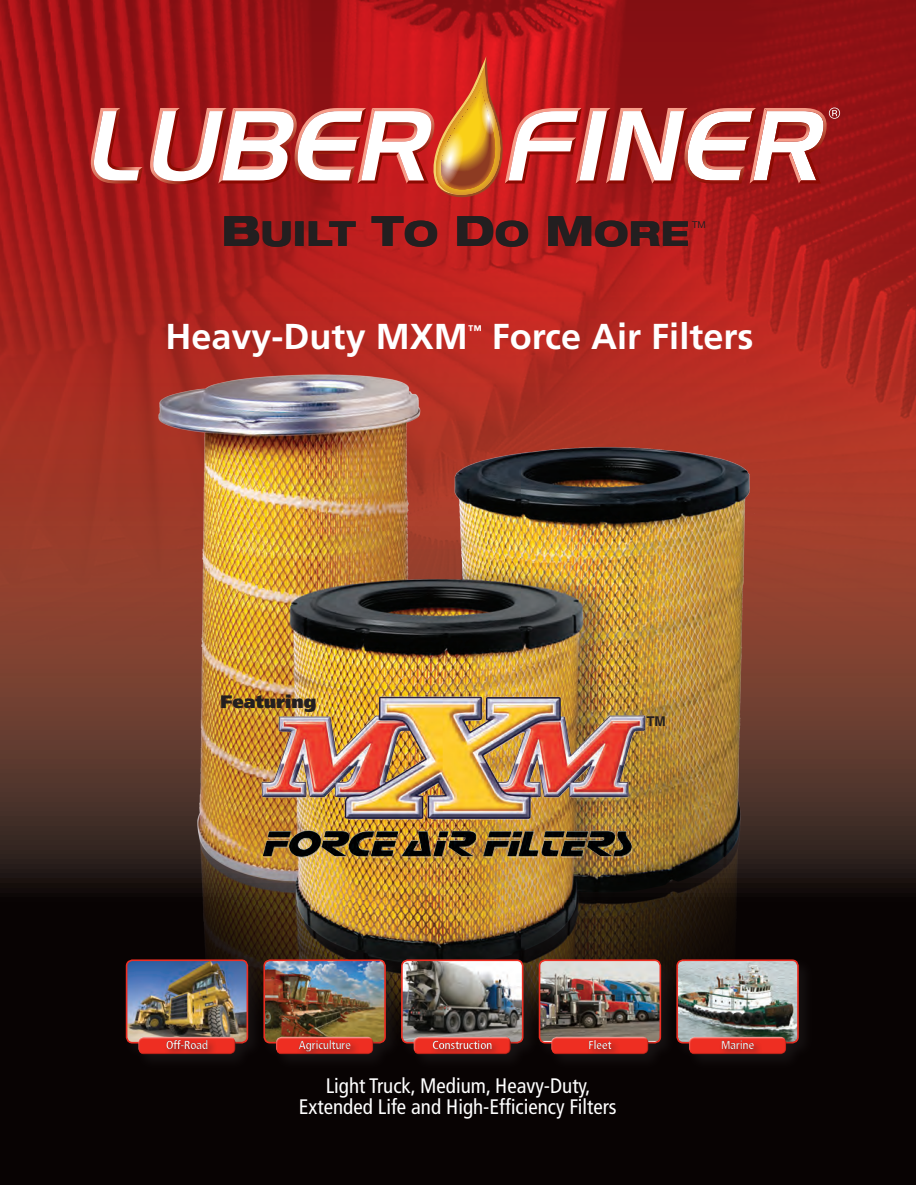
<style>
.page{position:relative;width:916px;height:1185px;background:#fff}
.page>*{position:absolute;margin:0;border:0;box-sizing:border-box;transform-origin:0 0}
.t1{font:700 36px "Frutiger";color:#fff}
.t2{font:800 expanded 34.5px "Helvetica Neue";color:#231f20}
.t3{font:condensed 21px/21px "Frutiger";color:#fff;text-align:center}
.t4{font:900 18px "Frutiger";color:#231f20}
.t5{font:700 13.95px "Frutiger";color:#fff}
.t6{font:700 13.5px "Helvetica";color:#231f20}
.t7{font:700 condensed 12px "Frutiger";letter-spacing:-.03em;color:#fff}
.t8{font:9.45px "Helvetica Neue";color:#231f20}
.s1{font-size:41.7px}
</style>
<div class="page">
<svg style="left:0;top:853px;width:915px;height:332px;background:#0a0404"></svg>
<img style="left:0;top:0;width:915px;height:853px">
<img style="left:154px;top:348px;width:608px;height:738px">
<svg style="left:91px;top:108px;width:52px;height:76px"></svg>
<svg style="left:150px;top:56px;width:689px;height:141px"></svg>
<img style="left:260px;top:676px;width:386px;height:205px">
<div style="left:122px;top:956px;width:142px;height:103px;background:#231f20;opacity:.5"></div>
<img style="left:126px;top:960px;width:121px;height:83px">
<div style="left:126px;top:959px;width:122px;height:84px;border:2px solid #ee2e22;border-radius:6px"></div>
<div style="left:135px;top:1033px;width:117px;height:38px;background:#231f20;opacity:.5"></div>
<div style="left:138px;top:1034px;width:99px;height:18px;background:#fff;opacity:.75"></div>
<div style="left:138px;top:1038px;width:100px;height:17px;background:#231f20;opacity:.75"></div>
<div style="left:163px;top:1037px;width:54px;height:21px;background:#231f20;opacity:.5"></div>
<div style="left:163px;top:1039px;width:48px;height:14px;background:#fff;opacity:.75"></div>
<div style="left:163px;top:1037px;width:48px;height:14px;background:#231f20;opacity:.75"></div>
<div style="left:260px;top:956px;width:141px;height:103px;background:#231f20;opacity:.5"></div>
<img style="left:264px;top:960px;width:121px;height:83px">
<div style="left:263px;top:959px;width:123px;height:84px;border:2px solid #ee2e22;border-radius:6px"></div>
<div style="left:273px;top:1033px;width:116px;height:38px;background:#231f20;opacity:.5"></div>
<div style="left:275px;top:1034px;width:99px;height:18px;background:#fff;opacity:.75"></div>
<div style="left:275px;top:1038px;width:100px;height:17px;background:#231f20;opacity:.75"></div>
<div style="left:296px;top:1038px;width:63px;height:23px;background:#231f20;opacity:.5"></div>
<div style="left:295px;top:1037px;width:58px;height:16px;background:#231f20;opacity:.75"></div>
<div style="left:398px;top:956px;width:141px;height:103px;background:#231f20;opacity:.5"></div>
<img style="left:402px;top:960px;width:120px;height:83px">
<div style="left:401px;top:959px;width:122px;height:84px;border:2px solid #ee2e22;border-radius:6px"></div>
<div style="left:410px;top:1033px;width:117px;height:38px;background:#231f20;opacity:.5"></div>
<div style="left:413px;top:1034px;width:99px;height:18px;background:#fff;opacity:.75"></div>
<div style="left:413px;top:1038px;width:100px;height:17px;background:#231f20;opacity:.75"></div>
<div style="left:430px;top:1038px;width:70px;height:20px;background:#231f20;opacity:.5"></div>
<div style="left:429px;top:1040px;width:66px;height:13px;background:#fff;opacity:.75"></div>
<div style="left:429px;top:1037px;width:66px;height:12px;background:#231f20;opacity:.75"></div>
<div style="left:535px;top:956px;width:142px;height:103px;background:#231f20;opacity:.5"></div>
<img style="left:539px;top:960px;width:121px;height:80px">
<div style="left:538px;top:959px;width:123px;height:84px;border:2px solid #ee2e22;border-radius:6px"></div>
<div style="left:548px;top:1033px;width:116px;height:38px;background:#231f20;opacity:.5"></div>
<div style="left:550px;top:1034px;width:99px;height:18px;background:#fff;opacity:.75"></div>
<div style="left:550px;top:1038px;width:100px;height:17px;background:#231f20;opacity:.75"></div>
<div style="left:586px;top:1038px;width:34px;height:20px;background:#231f20;opacity:.5"></div>
<div style="left:585px;top:1039px;width:29px;height:14px;background:#fff;opacity:.75"></div>
<div style="left:585px;top:1037px;width:29px;height:13px;background:#231f20;opacity:.75"></div>
<div style="left:673px;top:956px;width:141px;height:103px;background:#0b0605"></div>
<img style="left:677px;top:960px;width:120px;height:83px">
<div style="left:676px;top:959px;width:122px;height:84px;border:2px solid #ee2e22;border-radius:6px"></div>
<div style="left:685px;top:1033px;width:117px;height:38px;background:#231f20;opacity:.5"></div>
<div style="left:688px;top:1034px;width:99px;height:18px;background:#fff;opacity:.75"></div>
<div style="left:688px;top:1038px;width:100px;height:17px;background:#231f20;opacity:.75"></div>
<div style="left:718px;top:1038px;width:45px;height:20px;background:#231f20;opacity:.5"></div>
<div style="left:718px;top:1040px;width:39px;height:13px;background:#fff;opacity:.75"></div>
<div style="left:718px;top:1037px;width:39px;height:14px;background:#231f20;opacity:.75"></div>
<h2 class="t2" style="left:221px;top:212px;width:469px"><span class="s1">B</span>UILT <span class="s1">T</span>O <span class="s1">D</span>O <span class="s1">M</span>ORE</h2>
<p class="t8" style="left:691px;top:219px;width:15px">TM</p>
<h1 class="t1" style="left:165px;top:315px;width:304px">Heavy-Duty MXM</h1>
<p class="t5" style="left:467px;top:322px;width:15px">™</p>
<h1 class="t1" style="left:491px;top:315px;width:263px">Force Air Filters</h1>
<p class="t4" style="left:220px;top:690px;width:98px">Featuring</p>
<p class="t6" style="left:646px;top:710px;width:21px">TM</p>
<p class="t7" style="left:166px;top:1038px;width:44px">Off-Road</p>
<p class="t7" style="left:298px;top:1038px;width:54px">Agriculture</p>
<p class="t7" style="left:432px;top:1038px;width:62px">Construction</p>
<p class="t7" style="left:588px;top:1038px;width:25px">Fleet</p>
<p class="t7" style="left:720px;top:1038px;width:35px">Marine</p>
<p class="t3" style="left:299px;top:1075px;width:319px">Light Truck, Medium, Heavy-Duty,<br>Extended Life and High-Efficiency Filters</p>
</div>
